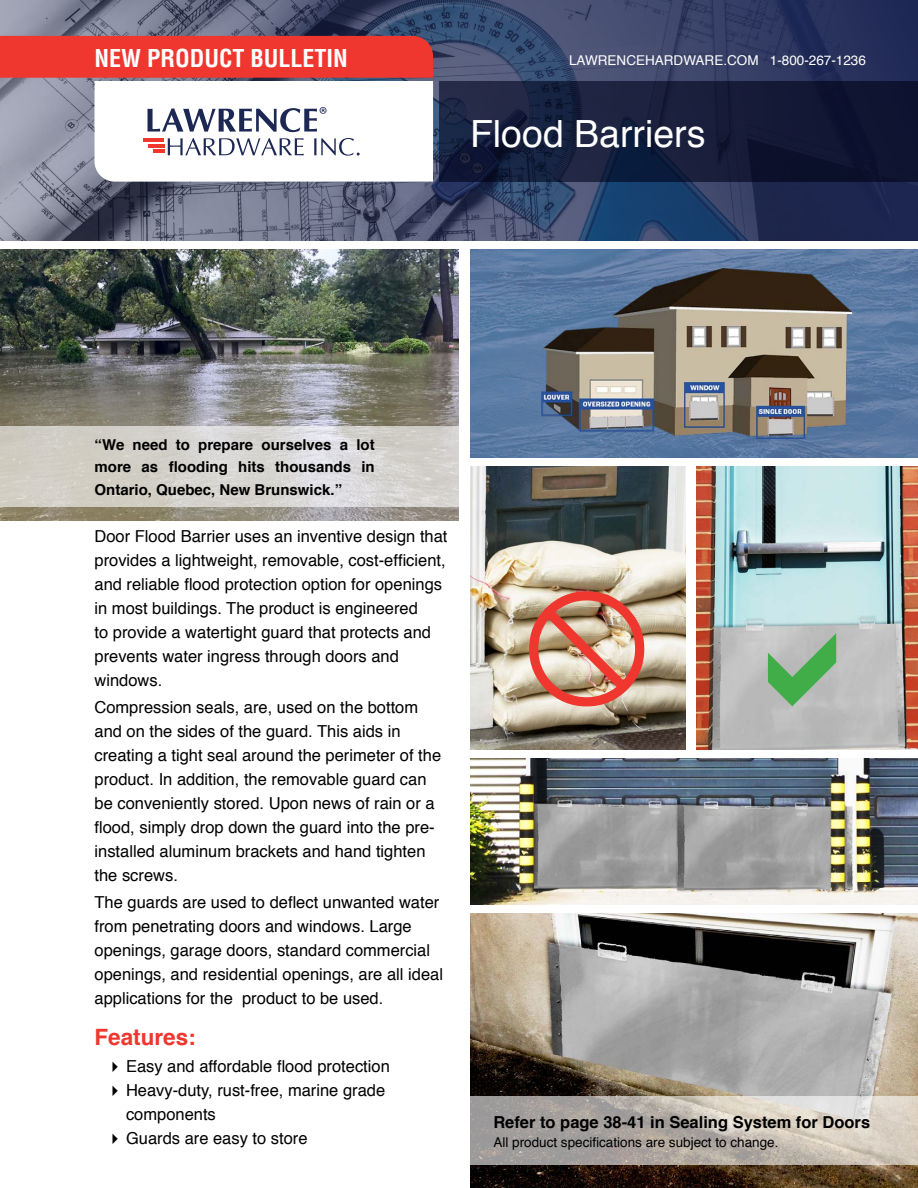
<style>
.page{position:relative;width:918px;height:1188px;background:#fff}
.page>*{position:absolute;margin:0;border:0;box-sizing:border-box;transform-origin:0 0}
.t1{font:37.5px "Helvetica";color:#fff}
.t2{font:700 condensed 24px "Helvetica";color:#fff}
.t3{font:700 22.5px "Helvetica";color:#ef372f}
.t4{font:16.5px/24px "Helvetica";color:#000}
.t5{font:700 16.5px "Helvetica";color:#000}
.t6{font:700 15px/22.5px "Helvetica";color:#000;text-align:justify}
.t7{font:13.5px "Helvetica";color:#000}
.t8{font:13.5px "Helvetica";color:#fff}
</style>
<div class="page">
<img style="left:470px;top:466px;width:216px;height:284px">
<img style="left:697px;top:466px;width:221px;height:284px">
<img style="left:470px;top:759px;width:448px;height:145px">
<img style="left:470px;top:914px;width:448px;height:274px">
<img style="left:0;top:249px;width:459px;height:272px">
<svg style="left:470px;top:249px;width:448px;height:209px;background:#5b7aa3"></svg>
<img style="left:542px;top:269px;width:310px;height:169px">
<svg style="left:0;top:426px;width:459px;height:81px;background:#d5d2ce"></svg>
<svg style="left:470px;top:1096px;width:448px;height:68px;background:#bcb5af"></svg>
<img style="left:0;top:0;width:918px;height:241px">
<svg style="left:439px;top:81px;width:479px;height:101px;background:#141b38"></svg>
<svg style="left:0;top:36px;width:433px;height:146px"></svg>
<img style="left:529px;top:590px;width:115px;height:116px">
<svg style="left:768px;top:632px;width:68px;height:74px;background:#bbb"></svg>
<h2 class="t2" style="left:94px;top:44px;width:255px">NEW PRODUCT BULLETIN</h2>
<p class="t8" style="left:569px;top:50px;width:298px">LAWRENCEHARDWARE.COM 1-800-267-1236</p>
<h1 class="t1" style="left:470px;top:105px;width:237px">Flood Barriers</h1>
<p class="t6" style="left:95px;top:433px;width:282px">“We need to prepare ourselves a lot more as flooding hits thousands in Ontario, Quebec, New Brunswick.”</p>
<p class="t4" style="left:94px;top:524px;width:355px">Door Flood Barrier uses an inventive design that provides a lightweight, removable, cost-efficient, and reliable flood protection option for openings in most buildings. The product is engineered<br>to provide a watertight guard that protects and prevents water ingress through doors and windows.</p>
<p class="t4" style="left:94px;top:696px;width:348px">Compression seals, are, used on the bottom and on the sides of the guard. This aids in creating a tight seal around the perimeter of the product. In addition, the removable guard can be conveniently stored. Upon news of rain or a flood, simply drop down the guard into the pre&shy;installed aluminum brackets and hand tighten the screws.</p>
<p class="t4" style="left:94px;top:891px;width:350px">The guards are used to deflect unwanted water from penetrating doors and windows. Large openings, garage doors, standard commercial openings, and residential openings, are all ideal applications for the product to be used.</p>
<h3 class="t3" style="left:94px;top:1019px;width:103px">Features:</h3>
<p class="t4" style="left:126px;top:1055px;width:265px">Easy and affordable flood protection<br>Heavy-duty, rust-free, marine grade components<br>Guards are easy to store</p>
<p class="t5" style="left:493px;top:1109px;width:378px">Refer to page 38-41 in Sealing System for Doors</p>
<p class="t7" style="left:493px;top:1132px;width:287px">All product specifications are subject to change.</p>
</div>
